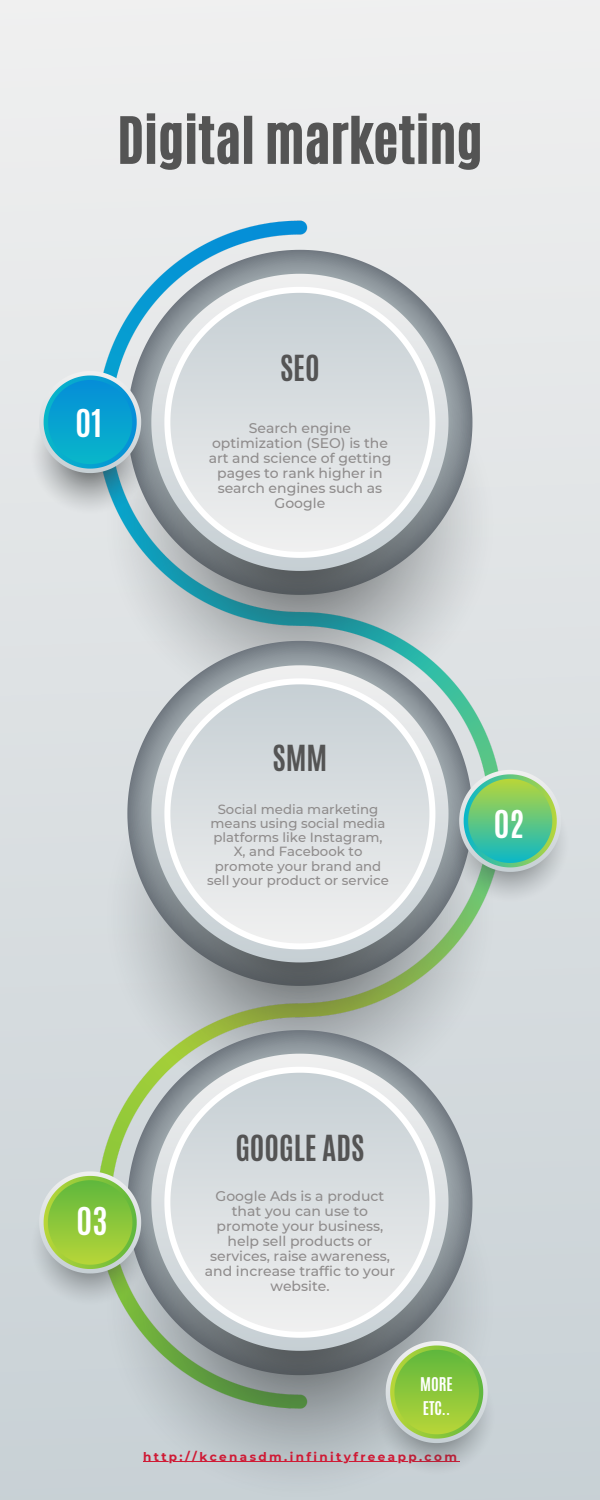
<style>
.page{position:relative;width:600px;height:1500px;background:#fff}
.page>*{position:absolute;margin:0;border:0;box-sizing:border-box;transform-origin:0 0}
.t1{font:54px "CA Generated";color:#545454}
.t2{font:700 32px "Antonio";color:#fff}
.t3{font:700 30px "Antonio";color:#545454}
.t4{font:700 15.8px "Antonio";color:#fff}
.t5{font:500 14px/15px "Montserrat";color:#8f8c8c;text-align:center}
.t6{font:500 13.3px/14.2px "Montserrat";color:#8f8c8c;text-align:center}
.t7{font:700 12px "Montserrat";letter-spacing:.2em;color:#cf1a35}
</style>
<div class="page">
<div style="left:0;top:0;width:600px;height:1500px;background:linear-gradient(to bottom,#f0f0f0,#c8d1d5)"></div>
<img style="left:98px;top:220px;width:405px;height:1188px">
<svg style="left:127px;top:250px;width:345px;height:78px;background:#b6c8d0"></svg>
<img style="left:104px;top:328px;width:392px;height:780px">
<svg style="left:151px;top:274px;width:298px;height:297px;background:#a8b5bb"></svg>
<svg style="left:164px;top:287px;width:271px;height:271px"></svg>
<svg style="left:170px;top:293px;width:259px;height:259px;background:#d6dadd"></svg>
<svg style="left:127px;top:641px;width:345px;height:345px;background:#a4b1af"></svg>
<svg style="left:151px;top:665px;width:298px;height:297px;background:#a9b5b5"></svg>
<svg style="left:164px;top:678px;width:271px;height:271px"></svg>
<svg style="left:170px;top:684px;width:259px;height:259px;background:#d6dadd"></svg>
<svg style="left:127px;top:1030px;width:345px;height:78px;background:#b3beb3"></svg>
<img style="left:104px;top:1108px;width:392px;height:392px">
<svg style="left:151px;top:1054px;width:298px;height:297px;background:#aab3b0"></svg>
<svg style="left:164px;top:1067px;width:271px;height:271px"></svg>
<svg style="left:170px;top:1073px;width:259px;height:259px;background:#d6dadd"></svg>
<img style="left:31px;top:396px;width:118px;height:119px">
<svg style="left:39px;top:371px;width:102px;height:102px;background:#47b0cf"></svg>
<img style="left:31px;top:1187px;width:118px;height:119px">
<svg style="left:39px;top:1171px;width:102px;height:102px;background:#9dc76b"></svg>
<img style="left:451px;top:784px;width:118px;height:119px">
<svg style="left:459px;top:770px;width:102px;height:102px;background:#81c799"></svg>
<hr style="left:143px;top:1462px;width:316px;height:1px;background:#cf1a35">
<img style="left:377px;top:1357px;width:119px;height:118px">
<svg style="left:386px;top:1341px;width:102px;height:102px;background:#9cc56b"></svg>
<h4 class="t1" style="left:117px;top:102px;width:367px">Digital marketing</h4>
<p class="t2" style="left:76px;top:401px;width:28px">01</p>
<p class="t3" style="left:280px;top:347px;width:41px">SEO</p>
<h4 class="t5" style="left:209px;top:420px;width:184px">Search engine optimization (SEO) is the art and science of getting pages to rank higher in search engines such as<br>Google</h4>
<p class="t3" style="left:273px;top:737px;width:56px">SMM</p>
<p class="t6" style="left:207px;top:802px;width:183px">Social media marketing means using social media platforms like Instagram,<br>X, and Facebook to promote your brand and sell your product or service</p>
<p class="t2" style="left:494px;top:802px;width:32px">02</p>
<p class="t2" style="left:77px;top:1199px;width:32px">03</p>
<h2 class="t3" style="left:235px;top:1127px;width:131px">GOOGLE ADS</h2>
<p class="t5" style="left:205px;top:1188px;width:192px">Google Ads is a product that you can use to promote your business, help sell products or services, raise awareness, and increase traffic to your website.</p>
<p class="t4" style="left:420px;top:1373px;width:34px">MORE</p>
<p class="t4" style="left:423px;top:1397px;width:29px">ETC..</p>
<p class="t7" style="left:143px;top:1449px;width:315px">http://kcenasdm.infinityfreeapp.com</p>
</div>
